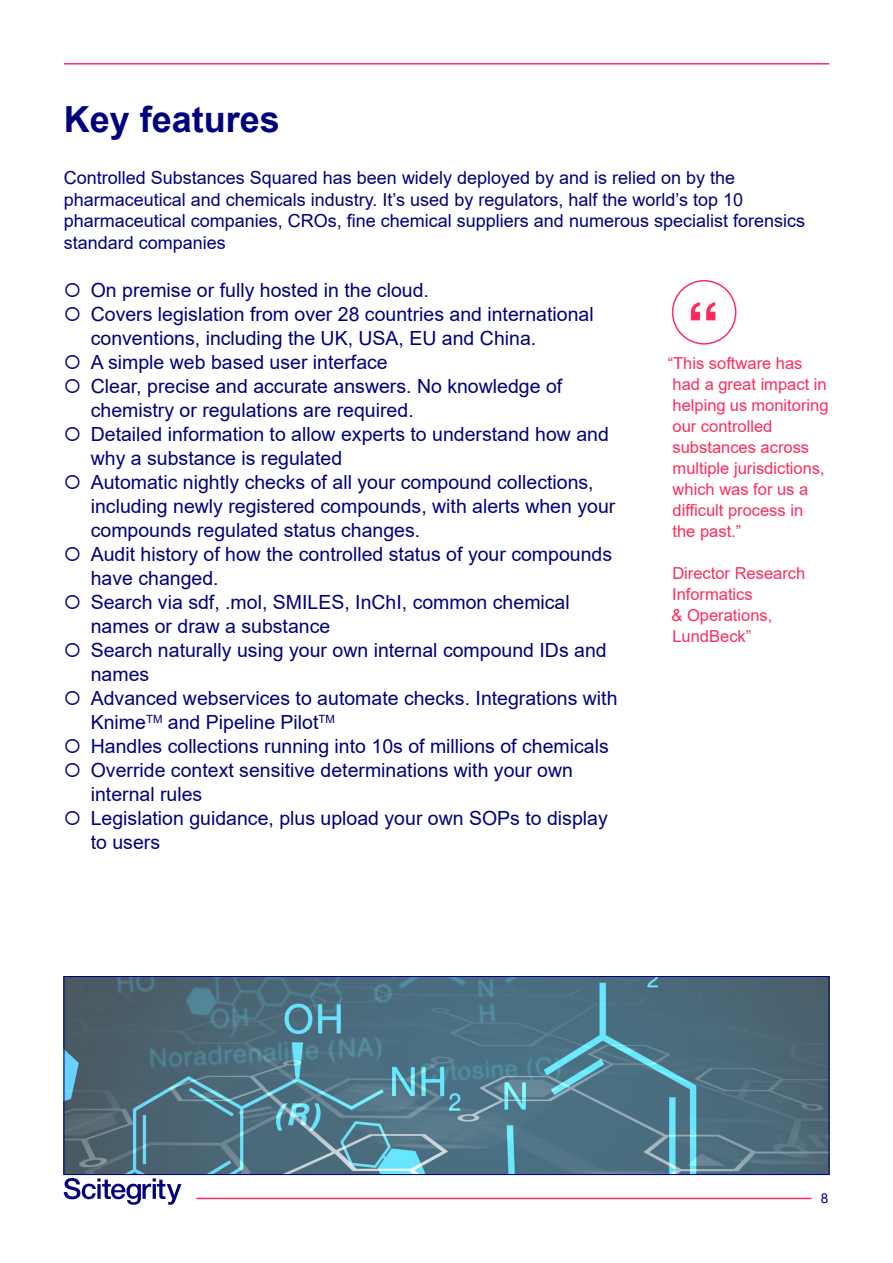
<style>
.page{position:relative;width:893px;height:1263px;background:#fff}
.page>*{position:absolute;margin:0;border:0;box-sizing:border-box;transform-origin:0 0}
.t1{font:700 36px "Arial";color:#00007e}
.t2{font:19.5px/24px "Arial";color:#00007e}
.t3{font:18px/21.6px "Arial";color:#00007e}
.t4{font:16.5px/21px "Arial";color:#fd2c5e}
.t5{font:13.5px "Arial";color:#00007e}
</style>
<div class="page">
<svg style="left:64px;top:1178px;width:117px;height:27px"></svg>
<hr style="left:64px;top:63px;width:765px;height:2px;background:#fd2c5e">
<hr style="left:196px;top:1198px;width:616px;height:1px;background:#fd2c5e">
<div style="left:672px;top:280px;width:64px;height:65px;border:2px solid #fd2c5e;border-radius:50%"></div>
<svg style="left:691px;top:302px;width:24px;height:18px"></svg>
<img style="left:66px;top:978px;width:761px;height:195px">
<div style="left:64px;top:976px;width:765px;height:199px;border:1px solid #00007e"></div>
<p class="t1" style="left:64px;top:94px;width:218px">Key features</p>
<p class="t3" style="left:64px;top:167px;width:743px">Controlled Substances Squared has been widely deployed by and is relied on by the pharmaceutical and chemicals industry. It’s used by regulators, half the world’s top 10 pharmaceutical companies, CROs, fine chemical suppliers and numerous specialist forensics standard companies</p>
<p class="t2" style="left:91px;top:278px;width:340px">On premise or fully hosted in the cloud.</p>
<p class="t2" style="left:91px;top:302px;width:504px">Covers legislation from over 28 countries and international conventions, including the UK, USA, EU and China.</p>
<p class="t2" style="left:91px;top:350px;width:298px">A simple web based user interface</p>
<p class="t2" style="left:91px;top:374px;width:473px">Clear, precise and accurate answers. No knowledge of chemistry or regulations are required.</p>
<p class="t2" style="left:91px;top:422px;width:520px">Detailed information to allow experts to understand how and why a substance is regulated</p>
<p class="t2" style="left:91px;top:470px;width:526px">Automatic nightly checks of all your compound collections, including newly registered compounds, with alerts when your compounds regulated status changes.</p>
<p class="t2" style="left:91px;top:542px;width:523px">Audit history of how the controlled status of your compounds have changed.</p>
<p class="t2" style="left:91px;top:590px;width:480px">Search via sdf, .mol, SMILES, InChI, common chemical names or draw a substance</p>
<p class="t2" style="left:91px;top:638px;width:517px">Search naturally using your own internal compound IDs and names</p>
<p class="t2" style="left:91px;top:686px;width:528px">Advanced webservices to automate checks. Integrations with<br>Knime<sup>TM</sup> and Pipeline Pilot<sup>TM</sup></p>
<p class="t2" style="left:91px;top:734px;width:520px">Handles collections running into 10s of millions of chemicals</p>
<p class="t2" style="left:91px;top:758px;width:484px">Override context sensitive determinations with your own internal rules</p>
<p class="t2" style="left:91px;top:806px;width:519px">Legislation guidance, plus upload your own SOPs to display to users</p>
<p class="t4" style="left:668px;top:353px;width:162px">“This software has had a great impact in helping us monitoring our controlled substances across multiple jurisdictions, which was for us a difficult process in<br>the past.”</p>
<p class="t4" style="left:671px;top:563px;width:135px">Director Research<br>Informatics<br>&amp; Operations,<br>LundBeck”</p>
<p class="t5" style="left:821px;top:1189px;width:9px">8</p>
</div>
